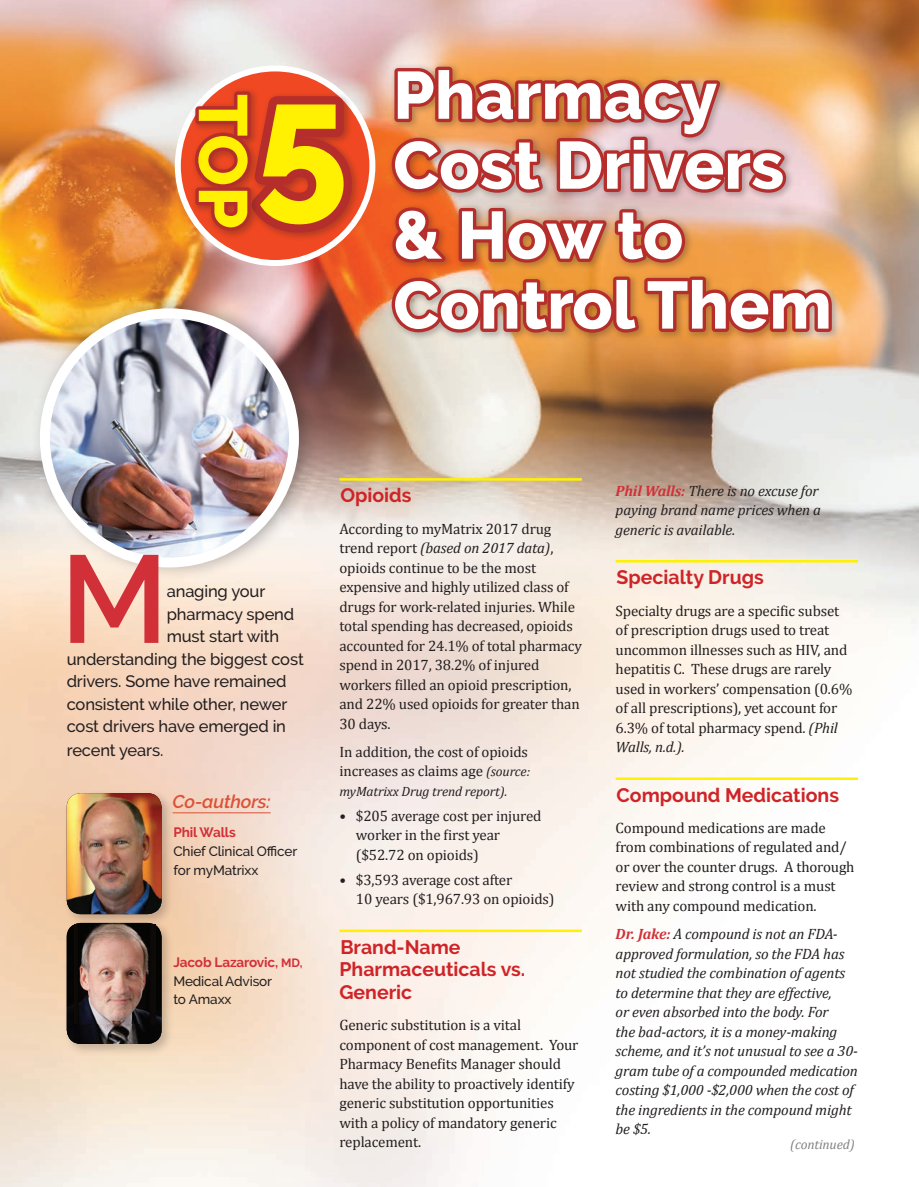
<style>
.page{position:relative;width:919px;height:1187px;background:#fff}
.page>*{position:absolute;margin:0;border:0;box-sizing:border-box;transform-origin:0 0}
.t1{font:800 166.5px "Raleway";color:#fff101}
.t2{font:600 124.05px "Raleway";color:#d23038}
.t3{font:800 68.4px "Raleway";color:#fff101}
.t4{font:800 66.75px/69.9px "Raleway";color:#fff}
.t5{font:700 19.5px/22.5px "Raleway";color:#cf2427}
.t6{font:italic 600 18.45px "Raleway";letter-spacing:-.01em;color:#db5236}
.t7{font:500 16.5px "Raleway";letter-spacing:-.01em;color:#231f20}
.t8{font:15px/19.5px "Cambria";letter-spacing:-.01em;color:#231f20}
.t9{font:italic 15px/19.5px "Cambria";letter-spacing:-.01em;color:#231f20}
.t10{font:500 13.65px/18.5px "Raleway";letter-spacing:-.01em;color:#231f20}
.t11{font:700 13.65px "Raleway";letter-spacing:-.01em;color:#d23038}
.t12{font:italic 13.5px "Cambria";letter-spacing:-.01em;color:#231f20}
.t13{font:italic 13.5px "Cambria";letter-spacing:-.01em;color:#808285}
.s1{font-weight:700;color:#d23038}
.s2{font-weight:700;font-size:12px;color:#d23038}
.s3{font-style:italic}
.s4{font-style:italic;font-size:13.5px}
</style>
<div class="page">
<img style="left:0;top:0;width:919px;height:1187px">
<div style="left:387px;top:61px;width:454px;height:281px;background:#231f20;opacity:.29"></div>
<img style="left:387px;top:63px;width:448px;height:275px">
<svg style="left:178px;top:68px;width:194px;height:195px;fill:#f04822"></svg>
<div style="left:175px;top:65px;width:200px;height:201px;border:6px solid #fff;border-radius:50%"></div>
<svg style="left:190px;top:88px;width:174px;height:157px;background:#c94433"></svg>
<hr style="left:339px;top:478px;width:243px;height:3px;background:#fff101">
<hr style="left:339px;top:929px;width:243px;height:3px;background:#fff101">
<hr style="left:615px;top:560px;width:243px;height:2px;background:#fff101">
<hr style="left:615px;top:777px;width:243px;height:3px;background:#fff101">
<div style="left:31px;top:292px;width:290px;height:289px;background:#231f20;opacity:.36"></div>
<img style="left:45px;top:313px;width:249px;height:249px;border-radius:125px">
<div style="left:40px;top:308px;width:259px;height:259px;border:10px solid #fff;border-radius:50%"></div>
<div style="left:63px;top:789px;width:111px;height:138px;background:#231f20;opacity:.23"></div>
<img style="left:67px;top:793px;width:95px;height:121px">
<div style="left:63px;top:919px;width:111px;height:138px;background:#231f20;opacity:.23"></div>
<img style="left:67px;top:923px;width:95px;height:121px">
<hr style="left:173px;top:812px;width:98px;height:1px;background:#db5236">
<img style="left:74px;top:924px;width:82px;height:100px">
<h3 class="t3" style="left:262px;top:94px;width:136px;rotate:90deg">TOP</h3>
<h1 class="t1" style="left:255px;top:46px;width:94px">5</h1>
<h3 class="t4" style="left:393px;top:61px;width:440px">Pharmacy<br>Cost Drivers &amp; How to<br>Control Them</h3>
<h2 class="t2" style="left:60px;top:528px;width:109px">M</h2>
<p class="t7" style="left:167px;top:582px;width:100px">anaging your</p>
<p class="t7" style="left:167px;top:604px;width:129px">pharmacy spend</p>
<p class="t7" style="left:167px;top:627px;width:114px">must start with</p>
<p class="t7" style="left:67px;top:649px;width:239px">understanding the biggest cost</p>
<p class="t7" style="left:67px;top:672px;width:221px">drivers. Some have remained</p>
<p class="t7" style="left:67px;top:694px;width:222px">consistent while other, newer</p>
<p class="t7" style="left:67px;top:717px;width:221px">cost drivers have emerged in</p>
<p class="t7" style="left:67px;top:741px;width:98px">recent years.</p>
<p class="t6" style="left:173px;top:791px;width:100px">Co-authors:</p>
<p class="t11" style="left:173px;top:825px;width:64px">Phil Walls</p>
<p class="t10" style="left:173px;top:842px;width:125px">Chief Clinical Officer for myMatrixx</p>
<p class="t10" style="left:173px;top:953px;width:131px"><span class="s1">Jacob Lazarovic,</span> <span class="s2">MD,<br></span>Medical Advisor<br>to Amaxx</p>
<h3 class="t5" style="left:340px;top:484px;width:73px">Opioids</h3>
<p class="t8" style="left:339px;top:519px;width:244px">According to myMatrix 2017 drug trend report <span class="s3">(based on 2017 data)</span>, opioids continue to be the most expensive and highly utilized class of drugs for work-related injuries. While total spending has decreased, opioids accounted for 24.1% of total pharmacy spend in 2017, 38.2% of injured workers filled an opioid prescription, and 22% used opioids for greater than 30 days.</p>
<p class="t8" style="left:339px;top:742px;width:192px">In addition, the cost of opioids increases as claims age <span class="s4">(source:</span></p>
<p class="t12" style="left:339px;top:782px;width:169px">myMatrixx Drug trend report).</p>
<p class="t8" style="left:356px;top:806px;width:187px;text-indent:-16px">• $205 average cost per injured worker in the first year ($52.72 on opioids)</p>
<p class="t8" style="left:356px;top:870px;width:200px;text-indent:-16px">• $3,593 average cost after<br>10 years ($1,967.93 on opioids)</p>
<h3 class="t5" style="left:339px;top:935px;width:187px">Brand-Name<br>Pharmaceuticals vs.<br>Generic</h3>
<p class="t8" style="left:339px;top:1015px;width:240px">Generic substitution is a vital component of cost management. Your<br>Pharmacy Benefits Manager should have the ability to proactively identify generic substitution opportunities with a policy of mandatory generic replacement.</p>
<p class="t9" style="left:615px;top:480px;width:207px"><span class="s1">Phil Walls:</span> There is no excuse for paying brand name prices when a generic is available.</p>
<h3 class="t5" style="left:616px;top:566px;width:149px">Specialty Drugs</h3>
<p class="t8" style="left:615px;top:600px;width:238px">Specialty drugs are a specific subset of prescription drugs used to treat uncommon illnesses such as HIV, and hepatitis C. These drugs are rarely used in workers’ compensation (0.6% of all prescriptions), yet account for 6.3% of total pharmacy spend. <span class="s3">(Phil Walls, n.d.).</span></p>
<h3 class="t5" style="left:616px;top:783px;width:224px">Compound Medications</h3>
<p class="t8" style="left:615px;top:818px;width:240px">Compound medications are made from combinations of regulated and/ or over the counter drugs. A thorough review and strong control is a must with any compound medication.</p>
<p class="t9" style="left:615px;top:923px;width:244px"><span class="s1">Dr. Jake:</span> A compound is not an FDA&shy;approved formulation, so the FDA has not studied the combination of agents to determine that they are effective,<br>or even absorbed into the body. For<br>the bad-actors, it is a money-making scheme, and it’s not unusual to see a 30- gram tube of a compounded medication costing $1,000 -$2,000 when the cost of the ingredients in the compound might be $5.</p>
<p class="t13" style="left:790px;top:1135px;width:66px">(continued)</p>
</div>
